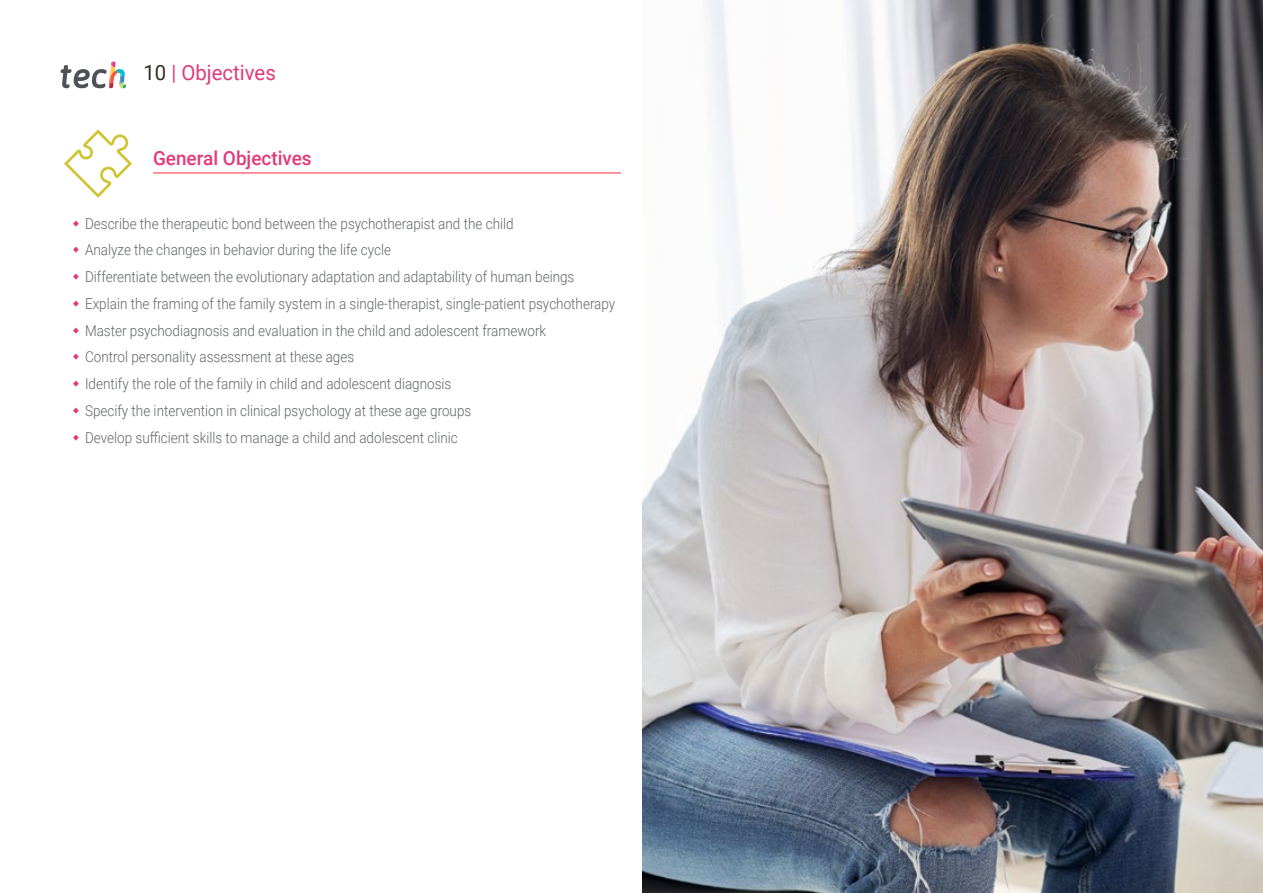
<style>
.page{position:relative;width:1263px;height:893px;background:#fff}
.page>*{position:absolute;margin:0;border:0;box-sizing:border-box;transform-origin:0 0}
.t1{font:21px "Roboto";color:#e23a79}
.t2{font:500 19.5px "Roboto";color:#e23a79}
.t3{font:300 15px/26.7px "Roboto";color:#61646a;scale:.9 1}
.s1{color:#312e20}
</style>
<div class="page">
<hr style="left:153px;top:173px;width:468px;height:1px;background:#ff293a">
<svg style="left:64px;top:129px;width:68px;height:69px"></svg>
<img style="left:642px;top:0;width:621px;height:893px">
<svg style="left:61px;top:62px;width:65px;height:27px"></svg>
<h1 class="t1" style="left:144px;top:57px;width:134px"><span class="s1">10</span> | Objectives</h1>
<h2 class="t2" style="left:153px;top:144px;width:160px">General Objectives</h2>
<p class="t3" style="left:85px;top:209px;width:591px">Describe the therapeutic bond between the psychotherapist and the child<br>Analyze the changes in behavior during the life cycle<br>Differentiate between the evolutionary adaptation and adaptability of human beings Explain the framing of the family system in a single-therapist, single-patient psychotherapy Master psychodiagnosis and evaluation in the child and adolescent framework<br>Control personality assessment at these ages<br>Identify the role of the family in child and adolescent diagnosis<br>Specify the intervention in clinical psychology at these age groups<br>Develop sufficient skills to manage a child and adolescent clinic</p>
</div>
